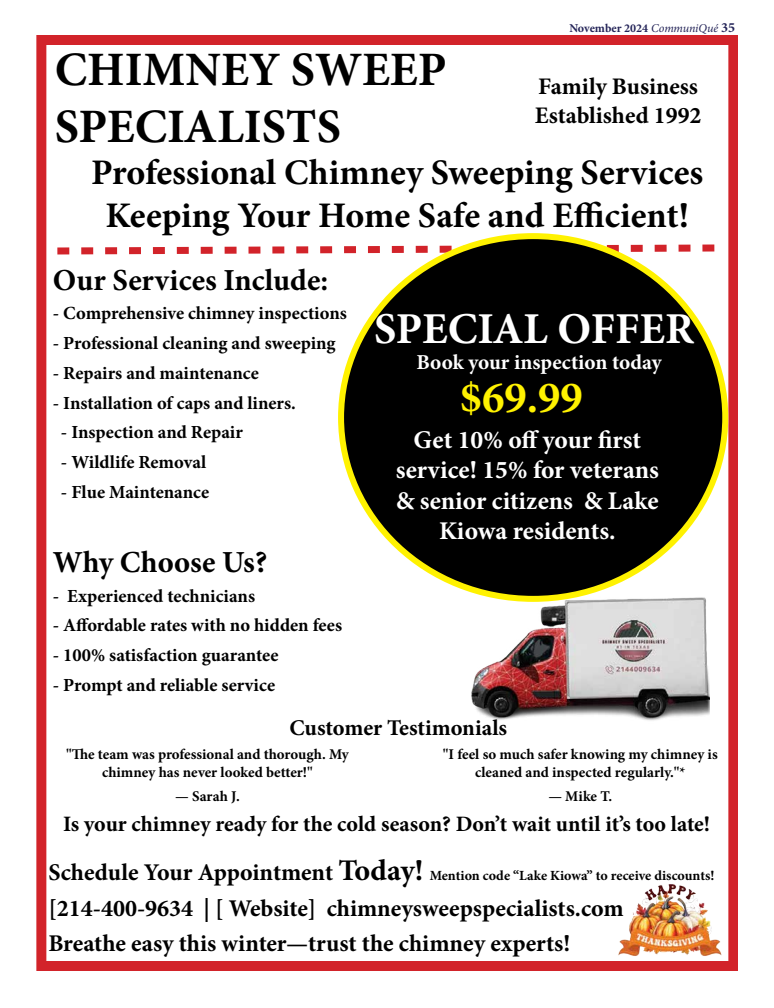
<style>
.page{position:relative;width:774px;height:1008px;background:#fff}
.page>*{position:absolute;margin:0;border:0;box-sizing:border-box;transform-origin:0 0}
.t1{font:700 48px/57.6px "Minion Pro";color:#000}
.t2{font:700 44.7px "Minion Pro";color:#fff200}
.t3{font:700 44.1px "Minion Pro";color:#fff}
.t4{font:700 36px/43.2px "Minion Pro";color:#000;text-align:center}
.t5{font:700 30.6px "Minion Pro";color:#000}
.t6{font:700 25.5px/30.6px "Minion Pro";color:#fff;text-align:center}
.t7{font:700 24px/35.7px "Minion Pro";color:#000}
.t8{font:700 23.8px/28.5px "Minion Pro";color:#000}
.t9{font:700 22.5px "Minion Pro";color:#000}
.t10{font:700 22px "Minion Pro";color:#000}
.t11{font:700 21.3px "Minion Pro";color:#fff}
.t12{font:700 18.5px "Minion Pro";color:#000}
.t13{font:700 14.9px/17.9px "Minion Pro";color:#000;text-align:center}
.t14{font:700 14px "Minion Pro";color:#000}
.t15{font:700 12px "Minion Pro";letter-spacing:-.005em;color:#242458}
.s1{font-weight:400;font-style:italic}
.s2{font-size:14px}
.s3{font-size:24px}
.s4{font-size:30px}
</style>
<div class="page">
<div style="left:36px;top:35px;width:702px;height:936px;border:10px solid #d2232a"></div>
<img style="left:460px;top:587px;width:250px;height:134px">
<svg style="left:57px;top:241px;width:658px;height:17px"></svg>
<div style="left:341px;top:236px;width:384px;height:363px;background:#000;border-radius:50%"></div>
<img style="left:618px;top:884px;width:104px;height:72px">
<p class="t15" style="left:569px;top:20px;width:167px">November 2024 <span class="s1">CommuniQué</span> <span class="s2">35</span></p>
<h1 class="t1" style="left:55px;top:40px;width:393px">CHIMNEY SWEEP<br>SPECIALISTS</h1>
<p class="t8" style="left:535px;top:72px;width:168px">Family Business<br>Established 1992</p>
<h3 class="t4" style="left:91px;top:151px;width:614px">Professional Chimney Sweeping Services<br>Keeping Your Home Safe and Efficient!</h3>
<h3 class="t5" style="left:53px;top:258px;width:277px">Our Services Include:</h3>
<p class="t12" style="left:53px;top:300px;width:295px">- Comprehensive chimney inspections</p>
<p class="t12" style="left:53px;top:330px;width:284px">- Professional cleaning and sweeping</p>
<p class="t12" style="left:53px;top:360px;width:207px">- Repairs and maintenance</p>
<p class="t12" style="left:53px;top:390px;width:244px">- Installation of caps and liners.</p>
<p class="t12" style="left:61px;top:419px;width:183px">- Inspection and Repair</p>
<p class="t12" style="left:61px;top:449px;width:147px">- Wildlife Removal</p>
<p class="t12" style="left:61px;top:479px;width:150px">- Flue Maintenance</p>
<h3 class="t3" style="left:374px;top:298px;width:321px">SPECIAL OFFER</h3>
<p class="t11" style="left:417px;top:347px;width:247px">Book your inspection today</p>
<h2 class="t2" style="left:460px;top:366px;width:125px">$69.99</h2>
<h3 class="t6" style="left:396px;top:424px;width:265px">Get 10% off your first service! 15% for veterans &amp; senior citizens &amp; Lake<br>Kiowa residents.</h3>
<h3 class="t5" style="left:53px;top:541px;width:216px">Why Choose Us?</h3>
<p class="t12" style="left:53px;top:583px;width:204px">- Experienced technicians</p>
<p class="t12" style="left:53px;top:613px;width:291px">- Affordable rates with no hidden fees</p>
<p class="t12" style="left:53px;top:642px;width:227px">- 100% satisfaction guarantee</p>
<p class="t12" style="left:53px;top:672px;width:224px">- Prompt and reliable service</p>
<p class="t9" style="left:290px;top:712px;width:219px">Customer Testimonials</p>
<p class="t13" style="left:66px;top:745px;width:284px">"The team was professional and thorough. My chimney has never looked better!"</p>
<p class="t13" style="left:175px;top:787px;width:66px">— Sarah J.</p>
<p class="t13" style="left:443px;top:745px;width:276px">"I feel so much safer knowing my chimney is cleaned and inspected regularly."*</p>
<p class="t13" style="left:548px;top:787px;width:66px">— Mike T.</p>
<p class="t10" style="left:63px;top:809px;width:649px">Is your chimney ready for the cold season? Don’t wait until it’s too late!</p>
<p class="t14" style="left:48px;top:866px;width:668px"><span class="s3">Schedule Your Appointment</span> <span class="s4">Today!</span> Mention code “Lake Kiowa” to receive discounts!</p>
<p class="t7" style="left:48px;top:890px;width:577px">[214-400-9634 | [ Website] chimneysweepspecialists.com<br>Breathe easy this winter—trust the chimney experts!</p>
</div>
